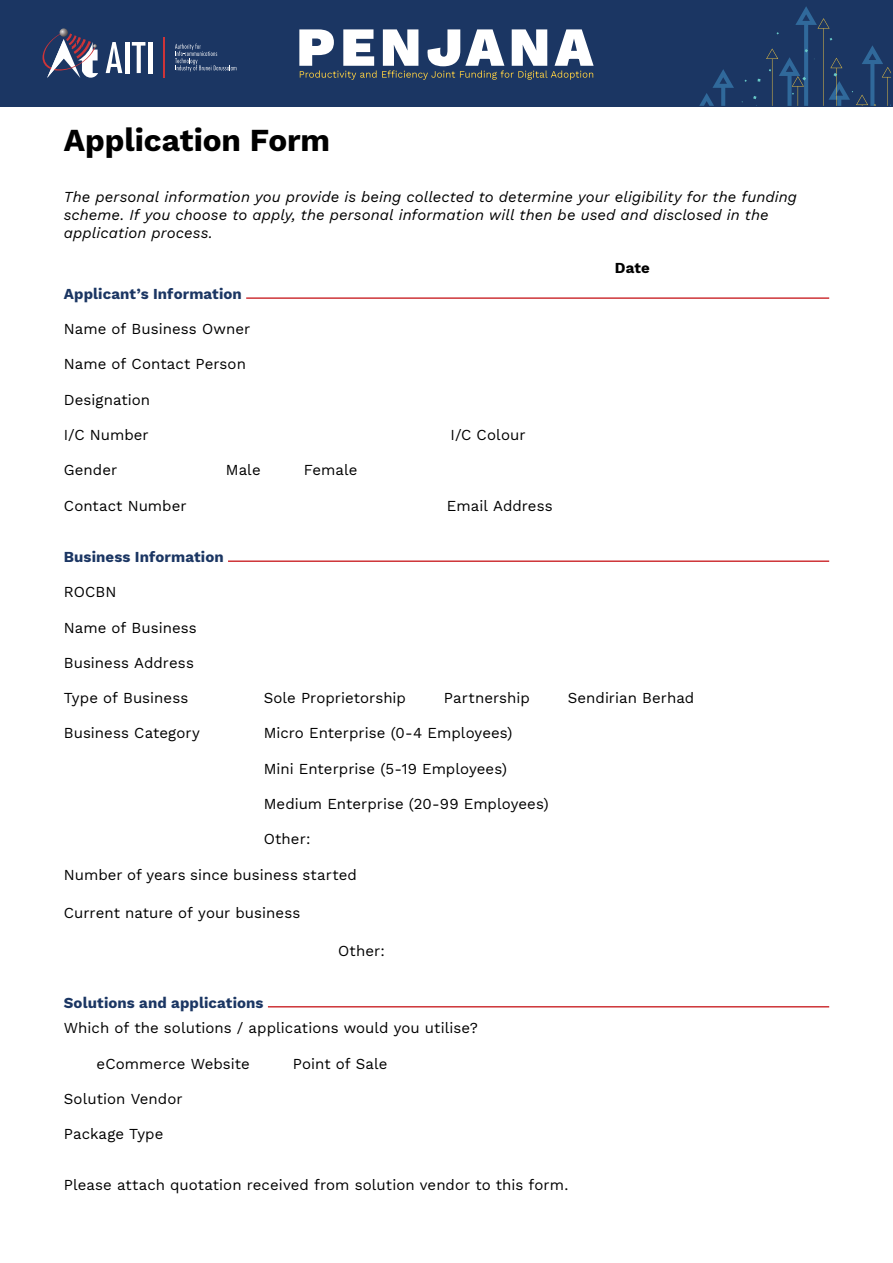
<style>
.page{position:relative;width:893px;height:1263px;background:#fff}
.page>*{position:absolute;margin:0;border:0;box-sizing:border-box;transform-origin:0 0}
.t1{font:700 31.5px "Work Sans";letter-spacing:-.005em;color:#000}
.t2{font:15px "Work Sans";letter-spacing:.005em;color:#000}
.t3{font:italic 15px/18px "Work Sans";letter-spacing:.005em;color:#000}
.t4{font:700 15px "Work Sans";letter-spacing:.005em;color:#1b3663}
.t5{font:700 15px "Work Sans";color:#000}
</style>
<div class="page">
<hr style="left:246px;top:297px;width:583px;height:2px;background:#ce3438">
<hr style="left:228px;top:560px;width:601px;height:2px;background:#ce3438">
<hr style="left:268px;top:1006px;width:561px;height:1px;background:#ce3438">
<div style="left:0;top:0;width:893px;height:106px;background:#1b3663"></div>
<svg style="left:299px;top:29px;width:295px;height:51px"></svg>
<svg style="left:106px;top:42px;width:16px;height:31px"></svg>
<hr style="left:125px;top:42px;width:4px;height:31px;background:#fff">
<svg style="left:132px;top:42px;width:13px;height:31px"></svg>
<hr style="left:148px;top:42px;width:4px;height:31px;background:#fff">
<hr style="left:163px;top:37px;width:1px;height:41px;background:#ce3438">
<svg style="left:175px;top:44px;width:61px;height:28px"></svg>
<svg style="left:42px;top:28px;width:56px;height:50px"></svg>
<svg style="left:699px;top:6px;width:192px;height:100px"></svg>
<p class="t1" style="left:64px;top:116px;width:268px">Application Form</p>
<p class="t3" style="left:64px;top:187px;width:735px">The personal information you provide is being collected to determine your eligibility for the funding scheme. If you choose to apply, the personal information will then be used and disclosed in the application process.</p>
<p class="t5" style="left:615px;top:257px;width:36px">Date</p>
<p class="t4" style="left:64px;top:282px;width:180px">Applicant’s Information</p>
<p class="t2" style="left:64px;top:318px;width:188px">Name of Business Owner</p>
<p class="t2" style="left:64px;top:353px;width:184px">Name of Contact Person</p>
<p class="t2" style="left:64px;top:388px;width:88px">Designation</p>
<p class="t2" style="left:64px;top:424px;width:86px">I/C Number</p>
<p class="t2" style="left:451px;top:424px;width:76px">I/C Colour</p>
<p class="t2" style="left:64px;top:459px;width:55px">Gender</p>
<p class="t2" style="left:226px;top:459px;width:36px">Male</p>
<p class="t2" style="left:304px;top:459px;width:55px">Female</p>
<p class="t2" style="left:64px;top:494px;width:124px">Contact Number</p>
<p class="t2" style="left:447px;top:494px;width:107px">Email Address</p>
<p class="t4" style="left:64px;top:545px;width:161px">Business Information</p>
<p class="t2" style="left:64px;top:581px;width:54px">ROCBN</p>
<p class="t2" style="left:64px;top:616px;width:135px">Name of Business</p>
<p class="t2" style="left:64px;top:651px;width:132px">Business Address</p>
<p class="t2" style="left:64px;top:687px;width:126px">Type of Business</p>
<p class="t2" style="left:264px;top:687px;width:144px">Sole Proprietorship</p>
<p class="t2" style="left:444px;top:687px;width:88px">Partnership</p>
<p class="t2" style="left:568px;top:687px;width:128px">Sendirian Berhad</p>
<p class="t2" style="left:64px;top:722px;width:138px">Business Category</p>
<p class="t2" style="left:264px;top:722px;width:250px">Micro Enterprise (0-4 Employees)</p>
<p class="t2" style="left:264px;top:757px;width:245px">Mini Enterprise (5-19 Employees)</p>
<p class="t2" style="left:264px;top:792px;width:286px">Medium Enterprise (20-99 Employees)</p>
<p class="t2" style="left:264px;top:828px;width:48px">Other:</p>
<p class="t2" style="left:64px;top:863px;width:295px">Number of years since business started</p>
<p class="t2" style="left:64px;top:901px;width:238px">Current nature of your business</p>
<p class="t2" style="left:338px;top:940px;width:48px">Other:</p>
<p class="t4" style="left:64px;top:991px;width:201px">Solutions and applications</p>
<p class="t2" style="left:64px;top:1017px;width:416px">Which of the solutions / applications would you utilise?</p>
<p class="t2" style="left:97px;top:1052px;width:155px">eCommerce Website</p>
<p class="t2" style="left:293px;top:1052px;width:96px">Point of Sale</p>
<p class="t2" style="left:64px;top:1087px;width:120px">Solution Vendor</p>
<p class="t2" style="left:64px;top:1122px;width:101px">Package Type</p>
<p class="t2" style="left:64px;top:1174px;width:506px">Please attach quotation received from solution vendor to this form.</p>
</div>
